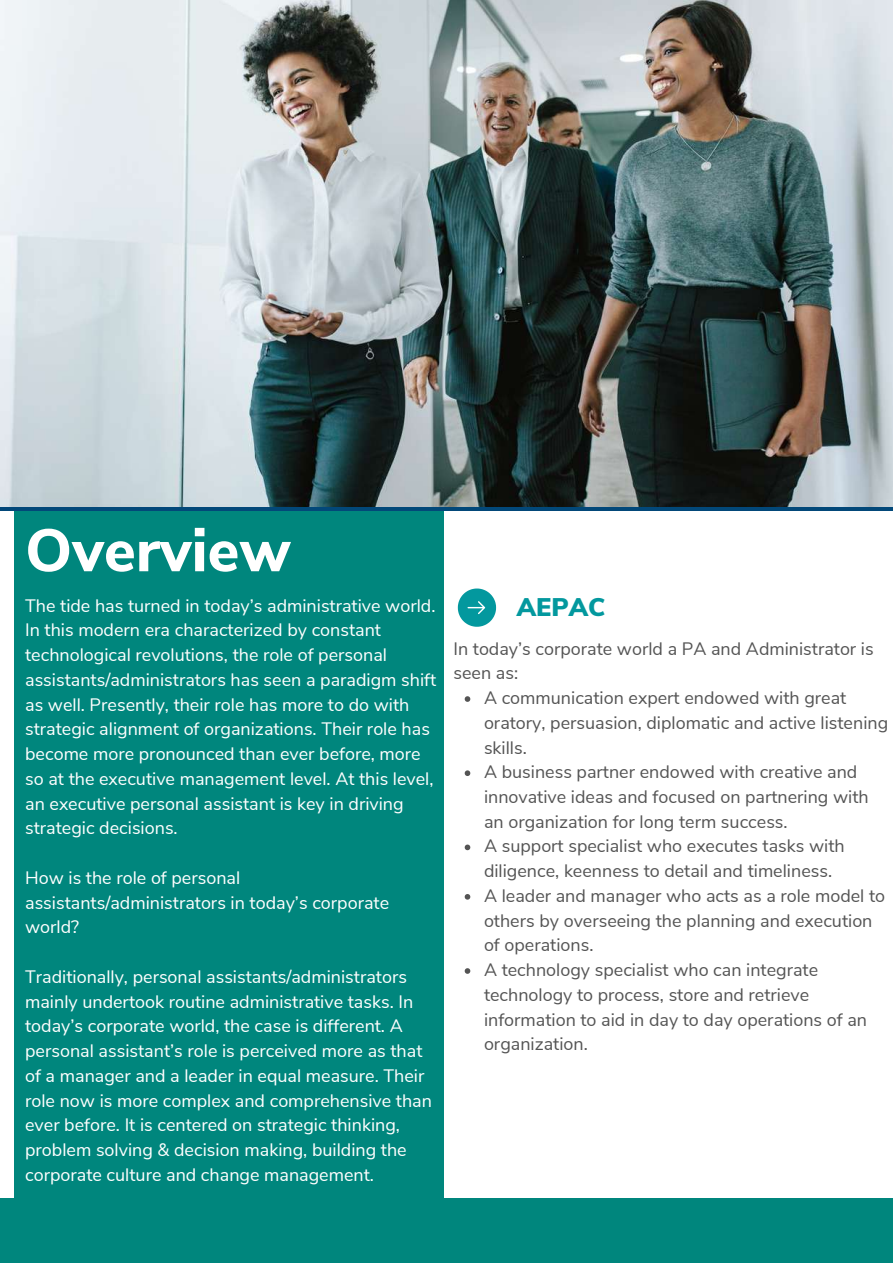
<style>
.page{position:relative;width:893px;height:1264px;background:#fff}
.page>*{position:absolute;margin:0;border:0;box-sizing:border-box;transform-origin:0 0}
.t1{font:800 59.7px "Nunito Sans";color:#fff}
.t2{font:900 25.5px "Nunito Sans";color:#03989e}
.t3{font:18px/24.8px "Nunito Sans";color:#fff}
.t4{font:18px/24.8px "Nunito Sans";color:#545454}
</style>
<div class="page">
<div style="left:14px;top:473px;width:429px;height:737px;background:#00867d"></div>
<div style="left:0;top:1198px;width:892px;height:64px;background:#00867d"></div>
<svg style="left:458px;top:588px;width:38px;height:38px"></svg>
<svg style="left:464px;top:696px;width:6px;height:6px"></svg>
<svg style="left:464px;top:770px;width:6px;height:6px"></svg>
<svg style="left:464px;top:844px;width:6px;height:6px"></svg>
<svg style="left:464px;top:894px;width:6px;height:5px"></svg>
<svg style="left:464px;top:968px;width:6px;height:5px"></svg>
<div style="left:0;top:470px;width:892px;height:41px;background:#024879"></div>
<img style="left:0;top:0;width:892px;height:507px">
<h1 class="t1" style="left:25px;top:511px;width:267px">Overview</h1>
<p class="t3" style="left:25px;top:593px;width:412px">The tide has turned in today’s administrative world.<br>In this modern era characterized by constant technological revolutions, the role of personal assistants/administrators has seen a paradigm shift as well. Presently, their role has more to do with strategic alignment of organizations. Their role has become more pronounced than ever before, more so at the executive management level. At this level, an executive personal assistant is key in driving strategic decisions.</p>
<p class="t3" style="left:25px;top:865px;width:365px">How is the role of personal assistants/administrators in today’s corporate world?</p>
<p class="t3" style="left:25px;top:964px;width:408px">Traditionally, personal assistants/administrators mainly undertook routine administrative tasks. In today’s corporate world, the case is different. A personal assistant’s role is perceived more as that of a manager and a leader in equal measure. Their role now is more complex and comprehensive than ever before. It is centered on strategic thinking, problem solving &amp; decision making, building the corporate culture and change management.</p>
<h2 class="t2" style="left:517px;top:590px;width:90px">AEPAC</h2>
<p class="t4" style="left:453px;top:636px;width:422px">In today’s corporate world a PA and Administrator is seen as:</p>
<p class="t4" style="left:484px;top:685px;width:405px">A communication expert endowed with great oratory, persuasion, diplomatic and active listening skills.<br>A business partner endowed with creative and innovative ideas and focused on partnering with an organization for long term success.<br>A support specialist who executes tasks with diligence, keenness to detail and timeliness.<br>A leader and manager who acts as a role model to others by overseeing the planning and execution of operations.<br>A technology specialist who can integrate technology to process, store and retrieve information to aid in day to day operations of an organization.</p>
</div>
